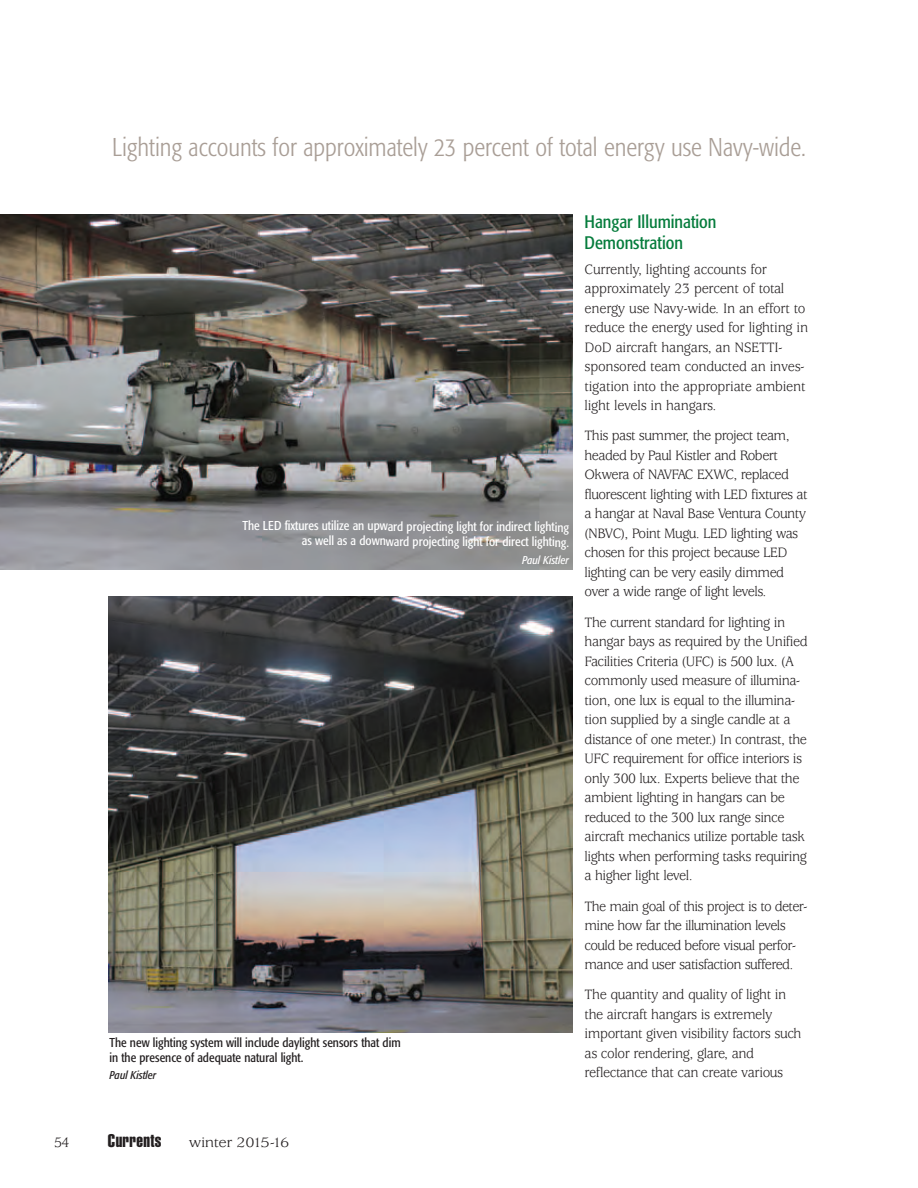
<style>
.page{position:relative;width:918px;height:1188px;background:#fff}
.page>*{position:absolute;margin:0;border:0;box-sizing:border-box;transform-origin:0 0}
.t1{font:300 condensed 25.5px "Formata";color:#a99e96}
.t2{font:condensed 18px/21px "Formata";color:#057c3c}
.t3{font:18px "Helvetica Extra Compressed";letter-spacing:.02em;color:#231f20;scale:1.1 1}
.t4{font:15px/19.5px "Usherwood";letter-spacing:-.035em;color:#231f20;scale:.95 1}
.t5{font:15px/19.5px "Usherwood";letter-spacing:-.015em;color:#231f20;scale:.95 1}
.t6{font:15px "Usherwood";letter-spacing:-.035em;color:#231f20;scale:1.1 1}
.t7{font:condensed 12.75px/15.1px "Formata";letter-spacing:-.005em;color:#fff;text-align:right}
.t8{font:condensed 12.75px/15px "Formata";color:#231f20}
.t9{font:italic condensed 11.25px "Formata";color:#fff}
.t10{font:italic condensed 11.25px "Formata";color:#231f20}
</style>
<div class="page">
<img style="left:108px;top:596px;width:464px;height:437px">
<img style="left:0;top:214px;width:572px;height:356px">
<h1 class="t1" style="left:112px;top:136px;width:695px">Lighting accounts for approximately 23 percent of total energy use Navy-wide.</h1>
<p class="t7" style="left:242px;top:520px;width:328px">The LED fixtures utilize an upward projecting light for indirect lighting as well as a downward projecting light for direct lighting.</p>
<p class="t9" style="left:522px;top:555px;width:48px">Paul Kistler</p>
<p class="t8" style="left:110px;top:1036px;width:293px">The new lighting system will include daylight sensors that dim in the presence of adequate natural light.</p>
<p class="t10" style="left:110px;top:1071px;width:48px">Paul Kistler</p>
<p class="t2" style="left:585px;top:212px;width:133px">Hangar Illumination<br>Demonstration</p>
<p class="t5" style="left:585px;top:261px;width:237px">Currently, lighting accounts for approximately 23 percent of total energy use Navy-wide. In an effort to reduce the energy used for lighting in DoD aircraft hangars, an NSETTI&shy;sponsored team conducted an inves&shy;tigation into the appropriate ambient light levels in hangars.</p>
<p class="t4" style="left:585px;top:428px;width:236px">This past summer, the project team, headed by Paul Kistler and Robert Okwera of NAVFAC EXWC, replaced fluorescent lighting with LED fixtures at a hangar at Naval Base Ventura County (NBVC), Point Mugu. LED lighting was chosen for this project because LED lighting can be very easily dimmed over a wide range of light levels.</p>
<p class="t4" style="left:585px;top:614px;width:236px">The current standard for lighting in hangar bays as required by the Unified Facilities Criteria (UFC) is 500 lux. (A commonly used measure of illumina&shy;tion, one lux is equal to the illumina&shy;tion supplied by a single candle at a distance of one meter.) In contrast, the UFC requirement for office interiors is only 300 lux. Experts believe that the ambient lighting in hangars can be reduced to the 300 lux range since aircraft mechanics utilize portable task lights when performing tasks requiring a higher light level.</p>
<p class="t4" style="left:585px;top:898px;width:236px">The main goal of this project is to deter&shy;mine how far the illumination levels could be reduced before visual perfor&shy;mance and user satisfaction suffered.</p>
<p class="t4" style="left:585px;top:986px;width:230px">The quantity and quality of light in the aircraft hangars is extremely important given visibility factors such as color rendering, glare, and reflectance that can create various</p>
<p class="t4" style="left:54px;top:1134px;width:18px">54</p>
<p class="t3" style="left:108px;top:1134px;width:50px">Currents</p>
<p class="t6" style="left:189px;top:1137px;width:93px">winter 2015-16</p>
</div>
